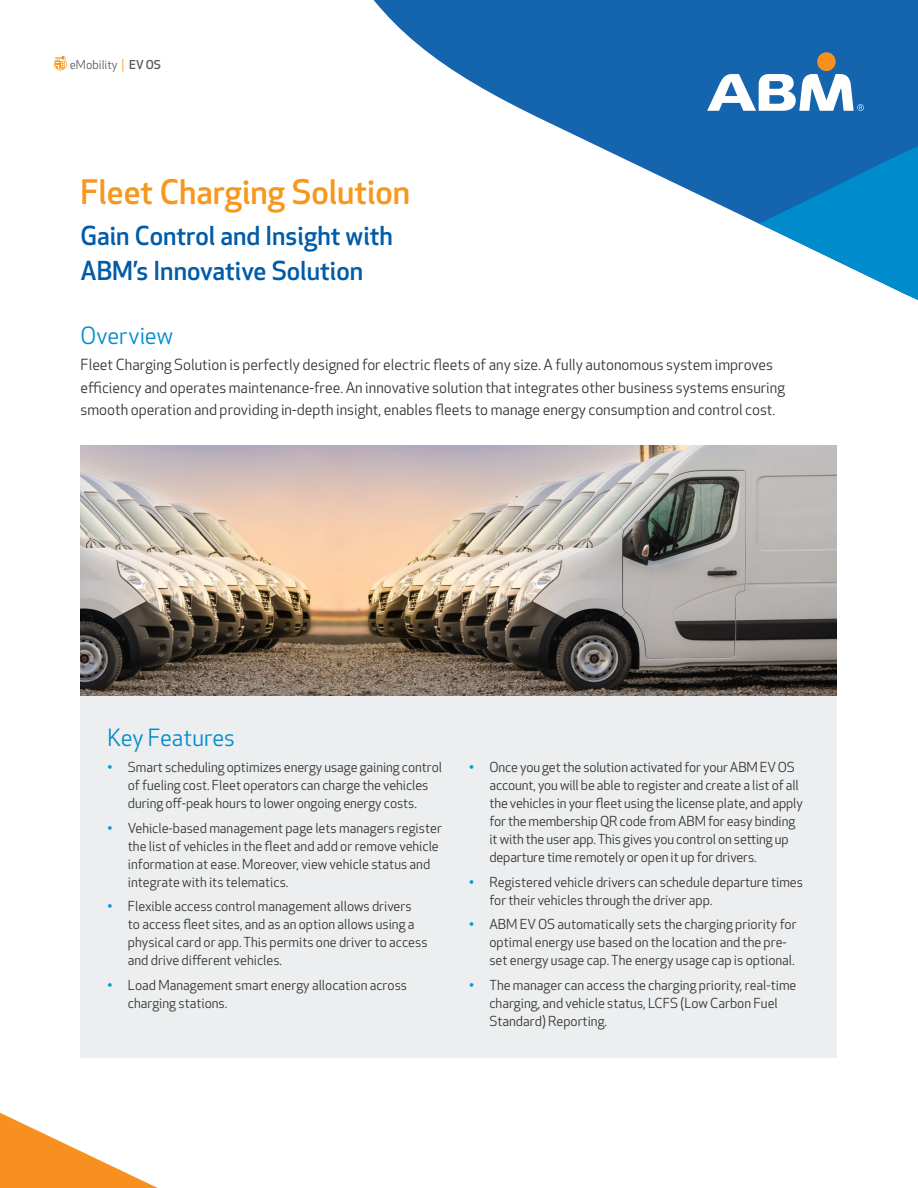
<style>
.page{position:relative;width:918px;height:1188px;background:#fff}
.page>*{position:absolute;margin:0;border:0;box-sizing:border-box;transform-origin:0 0}
.t1{font:500 33px "Apex New";color:#f8971d}
.t2{font:500 25.5px/34.5px "Apex New";color:#005ba8}
.t3{font:23.25px "Apex New";color:#008ccc}
.t4{font:15px/22.5px "Apex New";color:#333}
.t5{font:13.5px/18px "Apex New";color:#333}
.t6{font:12px "Apex New";color:#58595b}
.s1{color:#f8971d}
.s2{font-weight:500}
.s3{color:#009bd4}
</style>
<div class="page">
<svg style="left:373px;top:0;width:545px;height:224px;fill:#1564ae"></svg>
<svg style="left:760px;top:146px;width:158px;height:154px"></svg>
<div style="left:817px;top:52px;width:19px;height:19px;background:#f7901e;border-radius:50%"></div>
<svg style="left:707px;top:74px;width:157px;height:37px"></svg>
<svg style="left:54px;top:56px;width:14px;height:15px"></svg>
<div style="left:81px;top:695px;width:756px;height:362px;background:#edeeef"></div>
<img style="left:81px;top:446px;width:755px;height:249px">
<svg style="left:0;top:1113px;width:158px;height:75px"></svg>
<p class="t6" style="left:70px;top:57px;width:93px">eMobility <span class="s1">|</span> <span class="s2">EV OS</span></p>
<h1 class="t1" style="left:80px;top:170px;width:331px">Fleet Charging Solution</h1>
<h2 class="t2" style="left:80px;top:218px;width:314px">Gain Control and Insight with<br>ABM’s Innovative Solution</h2>
<h3 class="t3" style="left:80px;top:321px;width:94px">Overview</h3>
<p class="t4" style="left:80px;top:353px;width:706px">Fleet Charging Solution is perfectly designed for electric fleets of any size. A fully autonomous system improves efficiency and operates maintenance-free. An innovative solution that integrates other business systems ensuring smooth operation and providing in-depth insight, enables fleets to manage energy consumption and control cost.</p>
<h3 class="t3" style="left:108px;top:723px;width:129px">Key Features</h3>
<p class="t5" style="left:108px;top:758px;width:336px;text-align:center"><span class="s3">•</span> Smart scheduling optimizes energy usage gaining control of fueling cost. Fleet operators can charge the vehicles during off-peak hours to lower ongoing energy costs.</p>
<p class="t5" style="left:128px;top:819px;width:316px;text-indent:-20px"><span class="s3">•</span> Vehicle-based management page lets managers register the list of vehicles in the fleet and add or remove vehicle information at ease. Moreover, view vehicle status and integrate with its telematics.</p>
<p class="t5" style="left:128px;top:897px;width:301px;text-indent:-20px"><span class="s3">•</span> Flexible access control management allows drivers<br>to access fleet sites, and as an option allows using a physical card or app. This permits one driver to access and drive different vehicles.</p>
<p class="t5" style="left:128px;top:976px;width:281px;text-indent:-20px"><span class="s3">•</span> Load Management smart energy allocation across charging stations.</p>
<p class="t5" style="left:489px;top:758px;width:315px;text-indent:-20px"><span class="s3">•</span> Once you get the solution activated for your ABM EV OS account, you will be able to register and create a list of all the vehicles in your fleet using the license plate, and apply for the membership QR code from ABM for easy binding it with the user app. This gives you control on setting up departure time remotely or open it up for drivers.</p>
<p class="t5" style="left:489px;top:873px;width:315px;text-indent:-20px"><span class="s3">•</span> Registered vehicle drivers can schedule departure times for their vehicles through the driver app.</p>
<p class="t5" style="left:489px;top:915px;width:309px;text-indent:-20px"><span class="s3">•</span> ABM EV OS automatically sets the charging priority for optimal energy use based on the location and the pre&shy;set energy usage cap. The energy usage cap is optional.</p>
<p class="t5" style="left:489px;top:976px;width:309px;text-indent:-20px"><span class="s3">•</span> The manager can access the charging priority, real-time charging, and vehicle status, LCFS (Low Carbon Fuel<br>Standard) Reporting.</p>
</div>
